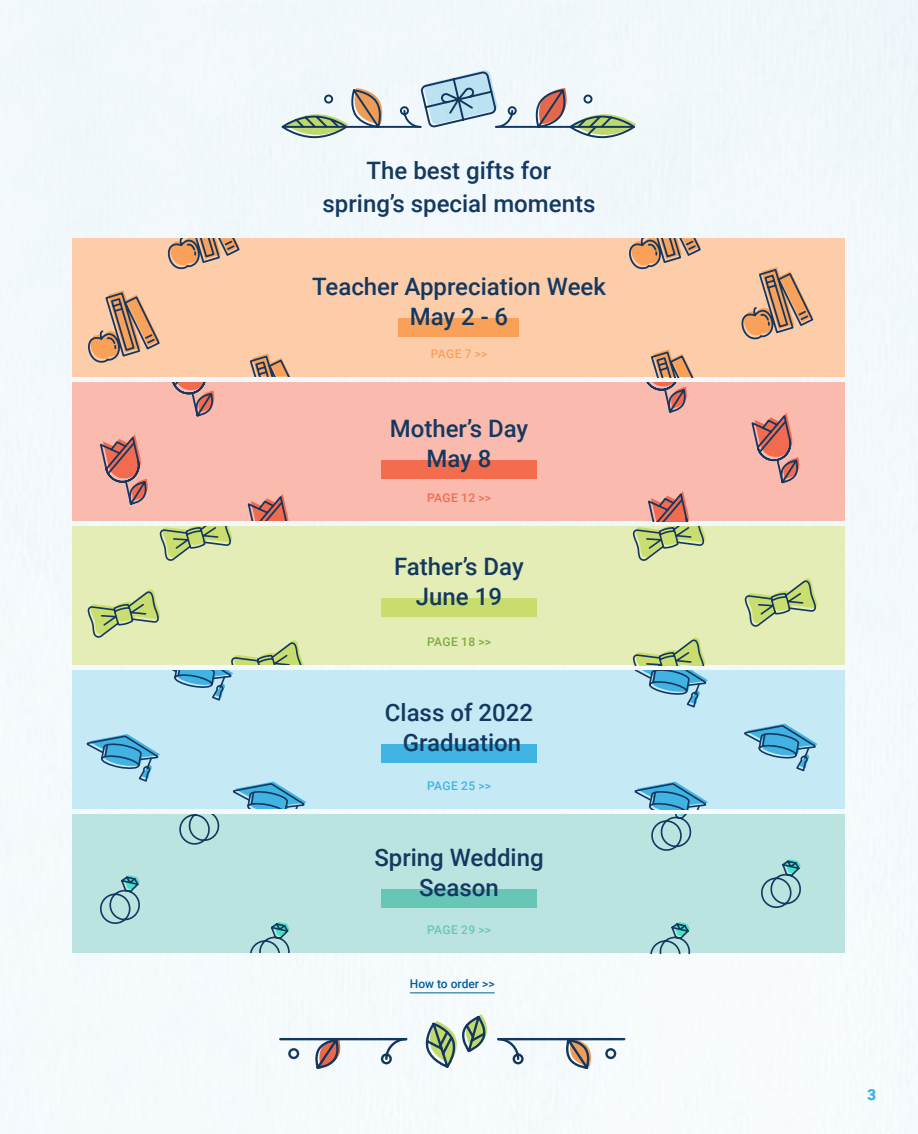
<style>
.page{position:relative;width:918px;height:1134px;background:#f3f9fc}
.page>*{position:absolute;margin:0;border:0;box-sizing:border-box;transform-origin:0 0}
.t1{font:500 24px "Roboto";color:#143961}
.t2{font:700 15px "Roboto";color:#40b4e2}
.t3{font:500 12px "Roboto";color:#005f9e}
.t4{font:500 12px "Roboto";letter-spacing:.03em;color:#f36c4e}
.t5{font:500 12px "Roboto";letter-spacing:.03em;color:#7eaa40}
.t6{font:500 12px "Roboto";letter-spacing:.03em;color:#40b4e2}
.t7{font:500 12px "Roboto";letter-spacing:.03em;color:#68c6b6}
.t8{font:500 12px "Roboto";color:#f9a158}
</style>
<div class="page">
<hr style="left:280px;top:1038px;width:126px;height:2px;background:#143861">
<svg style="left:287px;top:1014px;width:340px;height:56px"></svg>
<div style="left:73px;top:238px;width:772px;height:139px;background:#fdcdaa"></div>
<svg style="left:741px;top:267px;width:73px;height:73px"></svg>
<svg style="left:88px;top:290px;width:72px;height:73px"></svg>
<svg style="left:167px;top:238px;width:73px;height:32px"></svg>
<svg style="left:629px;top:238px;width:72px;height:32px"></svg>
<svg style="left:249px;top:354px;width:41px;height:22px"></svg>
<div style="left:73px;top:382px;width:772px;height:139px;background:#fabaae"></div>
<svg style="left:172px;top:382px;width:43px;height:35px"></svg>
<svg style="left:627px;top:349px;width:80px;height:64px"></svg>
<svg style="left:247px;top:494px;width:42px;height:26px"></svg>
<svg style="left:751px;top:413px;width:49px;height:71px"></svg>
<svg style="left:100px;top:434px;width:48px;height:71px"></svg>
<div style="left:73px;top:526px;width:772px;height:139px;background:#e3edb5"></div>
<svg style="left:633px;top:491px;width:72px;height:70px"></svg>
<div style="left:73px;top:670px;width:772px;height:139px;background:#c6e9f6"></div>
<svg style="left:633px;top:637px;width:75px;height:71px"></svg>
<svg style="left:742px;top:578px;width:76px;height:194px"></svg>
<svg style="left:85px;top:526px;width:221px;height:282px"></svg>
<div style="left:73px;top:814px;width:772px;height:139px;background:#bbe3df"></div>
<svg style="left:650px;top:922px;width:41px;height:31px"></svg>
<svg style="left:179px;top:814px;width:41px;height:31px"></svg>
<svg style="left:633px;top:782px;width:75px;height:69px"></svg>
<svg style="left:250px;top:922px;width:40px;height:30px"></svg>
<svg style="left:761px;top:859px;width:40px;height:49px"></svg>
<div style="left:399px;top:318px;width:120px;height:18px;background:#f9a158"></div>
<svg style="left:100px;top:875px;width:40px;height:49px"></svg>
<div style="left:381px;top:460px;width:156px;height:19px;background:#f36c4e"></div>
<div style="left:381px;top:598px;width:156px;height:19px;background:#c8dd6e"></div>
<div style="left:381px;top:744px;width:156px;height:18px;background:#40b4e2"></div>
<div style="left:381px;top:889px;width:156px;height:19px;background:#68c6b6"></div>
<svg style="left:281px;top:70px;width:355px;height:69px"></svg>
<hr style="left:410px;top:993px;width:85px;height:1px;background:#005f9e">
<p class="t1" style="left:367px;top:154px;width:186px">The best gifts for</p>
<p class="t1" style="left:323px;top:187px;width:274px">spring’s special moments</p>
<p class="t1" style="left:312px;top:269px;width:295px">Teacher Appreciation Week</p>
<p class="t1" style="left:410px;top:299px;width:100px">May 2 - 6</p>
<p class="t8" style="left:431px;top:345px;width:58px">PAGE 7 &gt;&gt;</p>
<p class="t1" style="left:390px;top:412px;width:140px">Mother’s Day</p>
<p class="t1" style="left:426px;top:442px;width:67px">May 8</p>
<p class="t4" style="left:427px;top:490px;width:65px">PAGE 12 &gt;&gt;</p>
<p class="t1" style="left:394px;top:550px;width:131px">Father’s Day</p>
<p class="t1" style="left:416px;top:580px;width:88px">June 19</p>
<p class="t5" style="left:427px;top:633px;width:65px">PAGE 18 &gt;&gt;</p>
<p class="t1" style="left:385px;top:695px;width:150px">Class of 2022</p>
<p class="t1" style="left:403px;top:725px;width:120px">Graduation</p>
<p class="t6" style="left:427px;top:777px;width:65px">PAGE 25 &gt;&gt;</p>
<p class="t1" style="left:374px;top:841px;width:171px">Spring Wedding</p>
<p class="t1" style="left:419px;top:871px;width:81px">Season</p>
<p class="t7" style="left:427px;top:921px;width:65px">PAGE 29 &gt;&gt;</p>
<p class="t3" style="left:410px;top:976px;width:86px">How to order &gt;&gt;</p>
<p class="t2" style="left:867px;top:1084px;width:10px">3</p>
</div>
